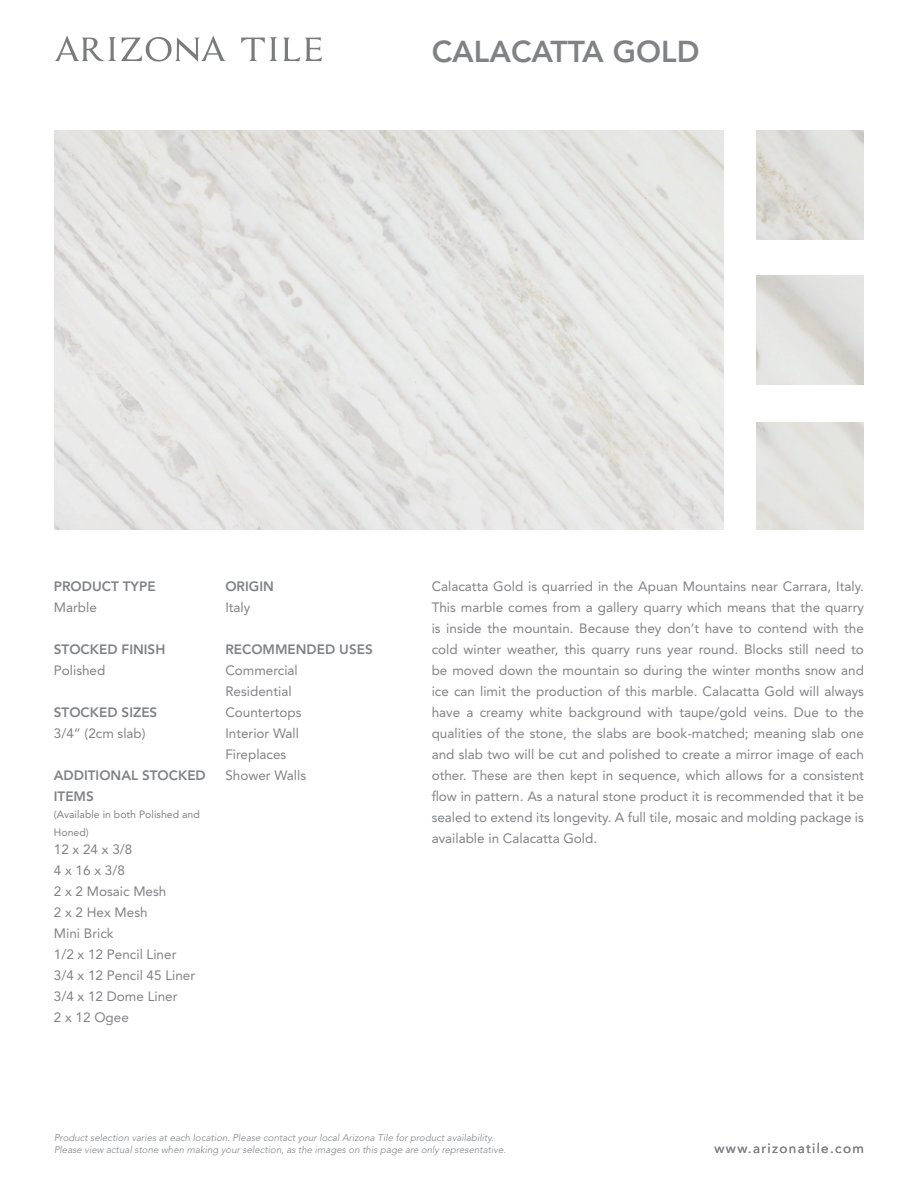
<style>
.page{position:relative;width:918px;height:1188px;background:#fff}
.page>*{position:absolute;margin:0;border:0;box-sizing:border-box;transform-origin:0 0}
.t1{font:800 30px "Avenir LT Std";color:#808285}
.t2{font:13.5px/21px "Avenir LT Std";color:#808285}
.t3{font:800 13.5px/21px "Avenir LT Std";color:#808285}
.t4{font:13.5px "Avenir LT Std";letter-spacing:.1em;color:#808285}
.t5{font:10.5px/18px "Avenir LT Std";color:#808285}
.t6{font:italic 300 9.75px "Avenir LT Std";color:#808285}
</style>
<div class="page">
<svg style="left:55px;top:35px;width:171px;height:27px"></svg>
<svg style="left:241px;top:37px;width:81px;height:24px"></svg>
<img style="left:756px;top:131px;width:108px;height:109px">
<img style="left:54px;top:131px;width:670px;height:398px">
<h1 class="t1" style="left:432px;top:33px;width:269px">CALACATTA GOLD</h1>
<p class="t3" style="left:54px;top:576px;width:103px">PRODUCT TYPE</p>
<p class="t2" style="left:54px;top:597px;width:44px">Marble</p>
<p class="t3" style="left:54px;top:639px;width:113px">STOCKED FINISH</p>
<p class="t2" style="left:54px;top:660px;width:53px">Polished</p>
<p class="t3" style="left:54px;top:702px;width:105px">STOCKED SIZES</p>
<p class="t2" style="left:54px;top:723px;width:93px">3/4” (2cm slab)</p>
<p class="t3" style="left:54px;top:765px;width:153px">ADDITIONAL STOCKED<br>ITEMS</p>
<p class="t5" style="left:54px;top:805px;width:147px">(Available in both Polished and<br>Honed)</p>
<p class="t2" style="left:54px;top:839px;width:143px">12 x 24 x 3/8<br>4 x 16 x 3/8<br>2 x 2 Mosaic Mesh<br>2 x 2 Hex Mesh<br>Mini Brick<br>1/2 x 12 Pencil Liner<br>3/4 x 12 Pencil 45 Liner<br>3/4 x 12 Dome Liner<br>2 x 12 Ogee</p>
<p class="t3" style="left:225px;top:576px;width:50px">ORIGIN</p>
<p class="t2" style="left:225px;top:597px;width:27px">Italy</p>
<p class="t3" style="left:225px;top:639px;width:149px">RECOMMENDED USES</p>
<p class="t2" style="left:225px;top:660px;width:82px">Commercial<br>Residential<br>Countertops<br>Interior Wall<br>Fireplaces<br>Shower Walls</p>
<p class="t2" style="left:432px;top:576px;width:434px;text-align:justify">Calacatta Gold is quarried in the Apuan Mountains near Carrara, Italy.<br>This marble comes from a gallery quarry which means that the quarry is inside the mountain. Because they don’t have to contend with the cold winter weather, this quarry runs year round. Blocks still need to be moved down the mountain so during the winter months snow and ice can limit the production of this marble. Calacatta Gold will always have a creamy white background with taupe/gold veins. Due to the qualities of the stone, the slabs are book-matched; meaning slab one and slab two will be cut and polished to create a mirror image of each other. These are then kept in sequence, which allows for a consistent flow in pattern. As a natural stone product it is recommended that it be sealed to extend its longevity. A full tile, mosaic and molding package is available in Calacatta Gold.</p>
<p class="t6" style="left:54px;top:1132px;width:441px">Product selection varies at each location. Please contact your local Arizona Tile for product availability.</p>
<p class="t6" style="left:54px;top:1144px;width:454px">Please view actual stone when making your selection, as the images on this page are only representative.</p>
<p class="t4" style="left:715px;top:1141px;width:151px">www.arizonatile.com</p>
</div>
